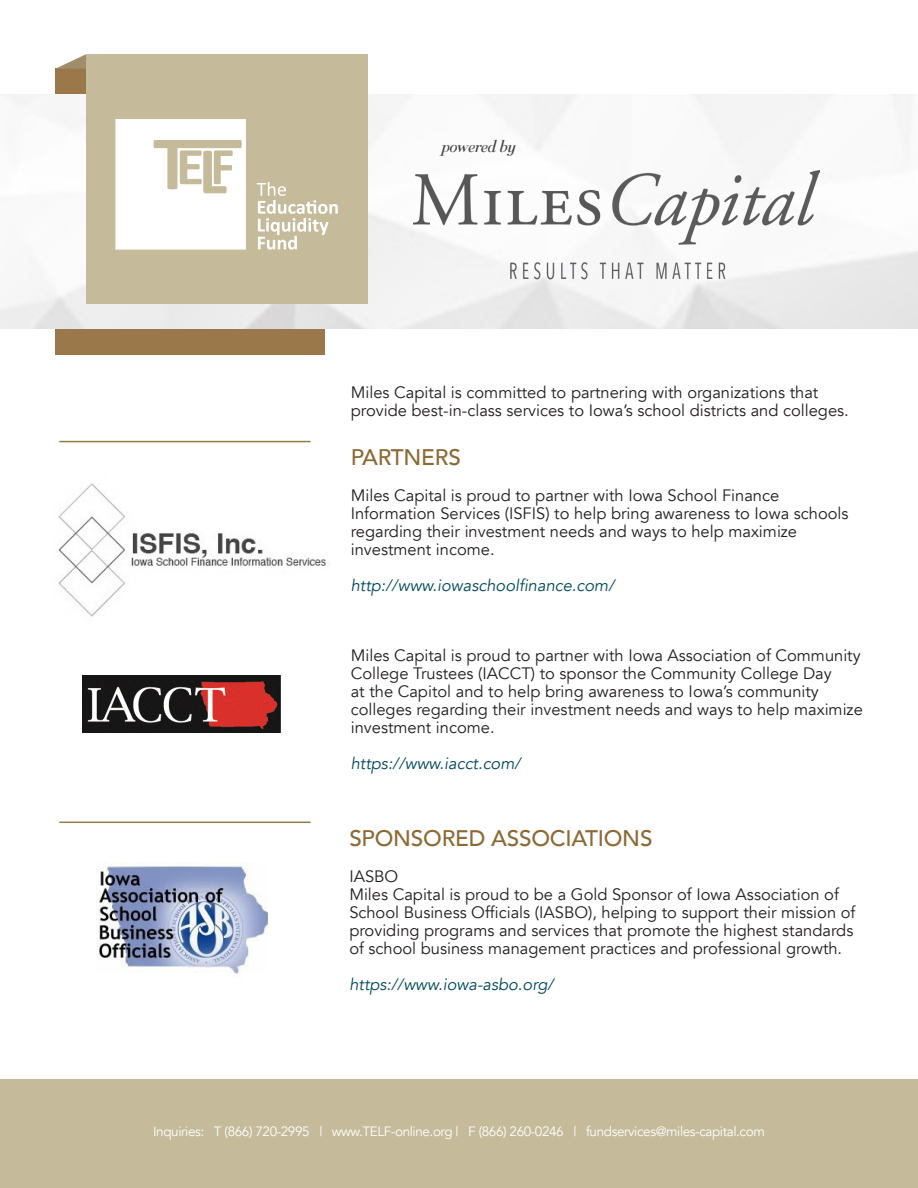
<style>
.page{position:relative;width:918px;height:1188px;background:#fff}
.page>*{position:absolute;margin:0;border:0;box-sizing:border-box;transform-origin:0 0}
.t1{font:500 22.5px "Avenir";letter-spacing:-.01em;color:#8c6a35}
.t2{font:16.5px/18px "Avenir";color:#231f20}
.t3{font:italic 16.5px "Avenir";color:#01485d}
.t4{font:italic 16.5px "Ratio Modern";letter-spacing:-.03em;color:#414141}
.t5{font:13.5px "Avenir";letter-spacing:-.03em;color:#fff}
</style>
<div class="page">
<div style="left:0;top:1080px;width:918px;height:108px;background:#c5bb9b"></div>
<img style="left:83px;top:675px;width:198px;height:58px">
<img style="left:96px;top:863px;width:171px;height:111px">
<img style="left:58px;top:483px;width:268px;height:134px">
<hr style="left:59px;top:822px;width:252px;height:1px;background:#927e43">
<hr style="left:59px;top:441px;width:252px;height:1px;background:#927e43">
<div style="left:56px;top:68px;width:269px;height:287px;background:#9a784a"></div>
<img style="left:0;top:94px;width:918px;height:234px">
<div style="left:86px;top:54px;width:281px;height:249px;background:#c5bb9b"></div>
<svg style="left:56px;top:54px;width:30px;height:15px"></svg>
<svg style="left:115px;top:119px;width:131px;height:131px;background:#f6f4f0"></svg>
<svg style="left:257px;top:182px;width:81px;height:68px"></svg>
<img style="left:413px;top:171px;width:406px;height:117px">
<p class="t4" style="left:442px;top:136px;width:76px">powered by</p>
<p class="t2" style="left:351px;top:384px;width:500px">Miles Capital is committed to partnering with organizations that provide best-in-class services to Iowa’s school districts and colleges.</p>
<p class="t1" style="left:351px;top:438px;width:112px">PARTNERS</p>
<p class="t2" style="left:351px;top:486px;width:499px">Miles Capital is proud to partner with Iowa School Finance Information Services (ISFIS) to help bring awareness to Iowa schools regarding their investment needs and ways to help maximize investment income.</p>
<p class="t3" style="left:351px;top:575px;width:265px">http://www.iowaschoolfinance.com/</p>
<p class="t2" style="left:351px;top:646px;width:514px">Miles Capital is proud to partner with Iowa Association of Community College Trustees (IACCT) to sponsor the Community College Day<br>at the Capitol and to help bring awareness to Iowa’s community colleges regarding their investment needs and ways to help maximize investment income.</p>
<p class="t3" style="left:351px;top:753px;width:171px">https://www.iacct.com/</p>
<p class="t1" style="left:349px;top:818px;width:305px">SPONSORED ASSOCIATIONS</p>
<p class="t2" style="left:349px;top:867px;width:51px">IASBO</p>
<p class="t2" style="left:349px;top:885px;width:508px">Miles Capital is proud to be a Gold Sponsor of Iowa Association of School Business Officials (IASBO), helping to support their mission of providing programs and services that promote the highest standards of school business management practices and professional growth.</p>
<p class="t3" style="left:349px;top:974px;width:206px">https://www.iowa-asbo.org/</p>
<p class="t5" style="left:153px;top:1123px;width:613px">Inquiries: T (866) 720-2995 | www.TELF-online.org | F (866) 260-0246 | fundservices@miles-capital.com</p>
</div>
